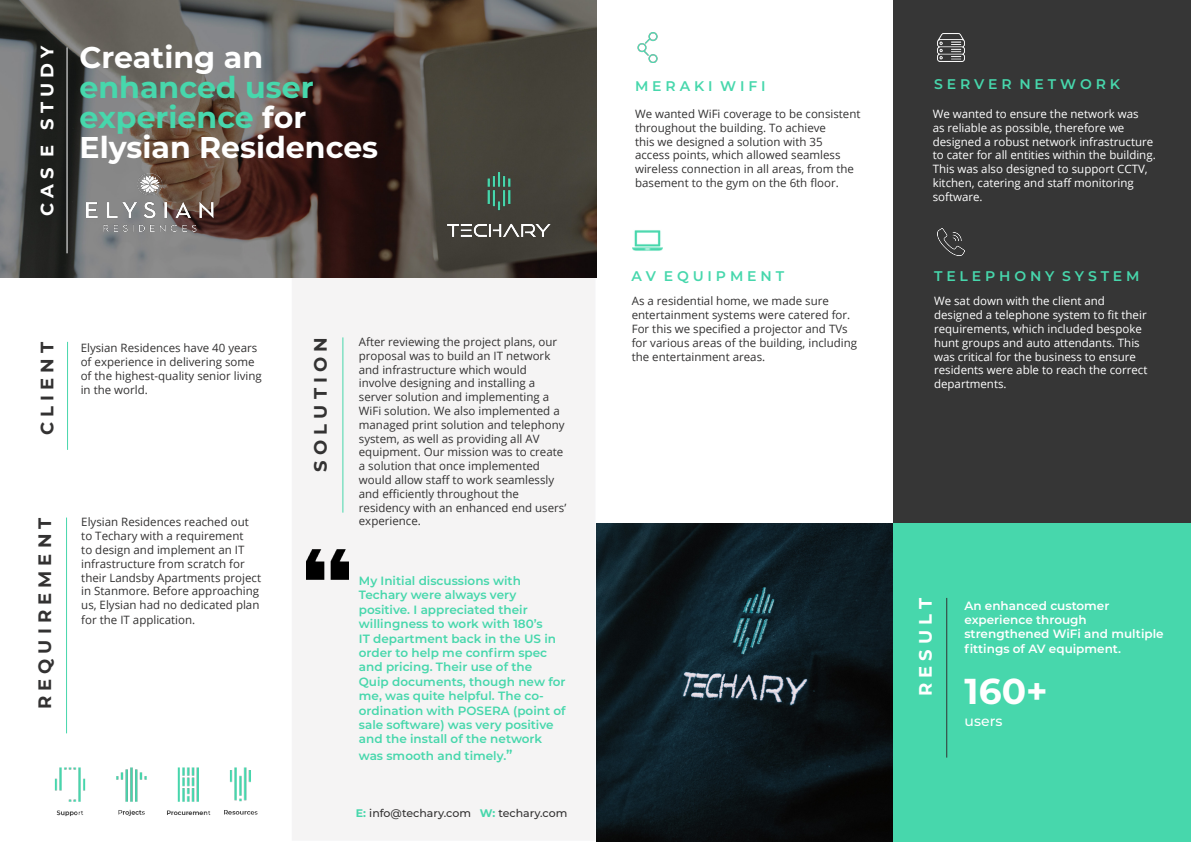
<style>
.page{position:relative;width:1191px;height:842px;background:#fff}
.page>*{position:absolute;margin:0;border:0;box-sizing:border-box;transform-origin:0 0}
.t1{font:700 36px "Montserrat";color:#fff}
.t2{font:700 30px/30px "Montserrat";color:#47d7ac}
.t3{font:700 30px "Montserrat";color:#fff}
.t4{font:700 18px "Montserrat";color:#333232}
.t5{font:700 18px "Montserrat";color:#fff}
.t6{font:600 14px "Montserrat";color:#47d7ac}
.t7{font:500 14px "Montserrat";color:#fff}
.t8{font:600 12px/14.4px "Montserrat";color:#47d7ac}
.t9{font:600 12px/14.4px "Montserrat";color:#fff}
.t10{font:11.5px/13.8px "Open Sans";color:#333232}
.t11{font:11.5px/13.8px "Open Sans";color:#fff}
.t12{font:500 11px "Montserrat";color:#333232}
.s1{color:#fff}
.s2{font-size:14px}
.s3{font-weight:700;color:#47d7ac}
</style>
<div class="page">
<div style="left:893px;top:0;width:298px;height:523px;background:#363636"></div>
<div style="left:292px;top:278px;width:303px;height:562px;background:#f5f4f4"></div>
<div style="left:893px;top:523px;width:298px;height:319px;background:#47d7ac"></div>
<hr style="left:67px;top:342px;width:1px;height:108px;background:#47d7ac">
<hr style="left:66px;top:518px;width:1px;height:215px;background:#47d7ac">
<hr style="left:343px;top:337px;width:1px;height:176px;background:#47d7ac">
<img style="left:0;top:0;width:596px;height:277px">
<img style="left:447px;top:173px;width:104px;height:63px">
<img style="left:54px;top:767px;width:204px;height:50px">
<hr style="left:67px;top:47px;width:1px;height:206px;background:#fff">
<img style="left:87px;top:174px;width:126px;height:57px">
<hr style="left:946px;top:598px;width:1px;height:159px;background:#333232">
<img style="left:306px;top:549px;width:42px;height:31px">
<img style="left:637px;top:32px;width:21px;height:30px">
<img style="left:937px;top:229px;width:27px;height:27px">
<img style="left:937px;top:34px;width:27px;height:27px">
<img style="left:632px;top:230px;width:30px;height:21px">
<img style="left:596px;top:523px;width:297px;height:319px">
<h3 class="t5" style="left:34px;top:216px;width:172px;rotate:-90deg">C A S E S T U D Y</h3>
<h2 class="t3" style="left:80px;top:36px;width:185px">Creating an</h2>
<h2 class="t2" style="left:80px;top:71px;width:300px">enhanced user experience <span class="s1">for<br>Elysian Residences</span></h2>
<h3 class="t4" style="left:34px;top:435px;width:95px;rotate:-90deg">C L I E N T</h3>
<h3 class="t4" style="left:307px;top:472px;width:136px;rotate:-90deg">S O L U T I O N</h3>
<p class="t10" style="left:81px;top:341px;width:182px">Elysian Residences have 40 years of experience in delivering some of the highest-quality senior living in the world.</p>
<h3 class="t4" style="left:32px;top:709px;width:193px;rotate:-90deg">R E Q U I R E M E N T</h3>
<p class="t10" style="left:81px;top:515px;width:181px">Elysian Residences reached out to Techary with a requirement<br>to design and implement an IT infrastructure from scratch for their Landsby Apartments project in Stanmore. Before approaching us, Elysian had no dedicated plan for the IT application.</p>
<p class="t10" style="left:359px;top:335px;width:209px">After reviewing the project plans, our proposal was to build an IT network and infrastructure which would involve designing and installing a server solution and implementing a WiFi solution. We also implemented a managed print solution and telephony system, as well as providing all AV equipment. Our mission was to create a solution that once implemented would allow staff to work seamlessly and efficiently throughout the residency with an enhanced end users’ experience.</p>
<p class="t8" style="left:359px;top:573px;width:208px">My Initial discussions with<br>Techary were always very positive. I appreciated their willingness to work with 180’s<br>IT department back in the US in order to help me confirm spec and pricing. Their use of the<br>Quip documents, though new for me, was quite helpful. The co&shy;ordination with POSERA (point of sale software) was very positive and the install of the network</p>
<p class="t8" style="left:359px;top:748px;width:155px">was smooth and timely.<span class="s2">”</span></p>
<p class="t12" style="left:356px;top:805px;width:213px"><span class="s3">E:</span> info@techary.com <span class="s3">W:</span> techary.com</p>
<p class="t6" style="left:635px;top:76px;width:132px">M E R A K I W I F I</p>
<p class="t10" style="left:635px;top:107px;width:227px">We wanted WiFi coverage to be consistent throughout the building. To achieve<br>this we designed a solution with 35<br>access points, which allowed seamless wireless connection in all areas, from the basement to the gym on the 6th floor.</p>
<p class="t6" style="left:934px;top:74px;width:187px">S E R V E R N E T W O R K</p>
<p class="t11" style="left:932px;top:107px;width:224px">We wanted to ensure the network was<br>as reliable as possible, therefore we designed a robust network infrastructure to cater for all entities within the building.<br>This was also designed to support CCTV, kitchen, catering and staff monitoring software.</p>
<p class="t6" style="left:934px;top:266px;width:207px">T E L E P H O N Y S Y S T E M</p>
<p class="t6" style="left:631px;top:266px;width:154px">A V E Q U I P M E N T</p>
<p class="t10" style="left:632px;top:294px;width:227px">As a residential home, we made sure entertainment systems were catered for.<br>For this we specified a projector and TVs for various areas of the building, including the entertainment areas.</p>
<p class="t11" style="left:934px;top:294px;width:215px">We sat down with the client and designed a telephone system to fit their requirements, which included bespoke hunt groups and auto attendants. This was critical for the business to ensure residents were able to reach the correct departments.</p>
<h3 class="t5" style="left:912px;top:696px;width:100px;rotate:-90deg">R E S U L T</h3>
<p class="t9" style="left:964px;top:597px;width:201px">An enhanced customer experience through strengthened WiFi and multiple fittings of AV equipment.</p>
<h1 class="t1" style="left:964px;top:666px;width:85px">160+</h1>
<p class="t7" style="left:964px;top:711px;width:39px">users</p>
</div>
